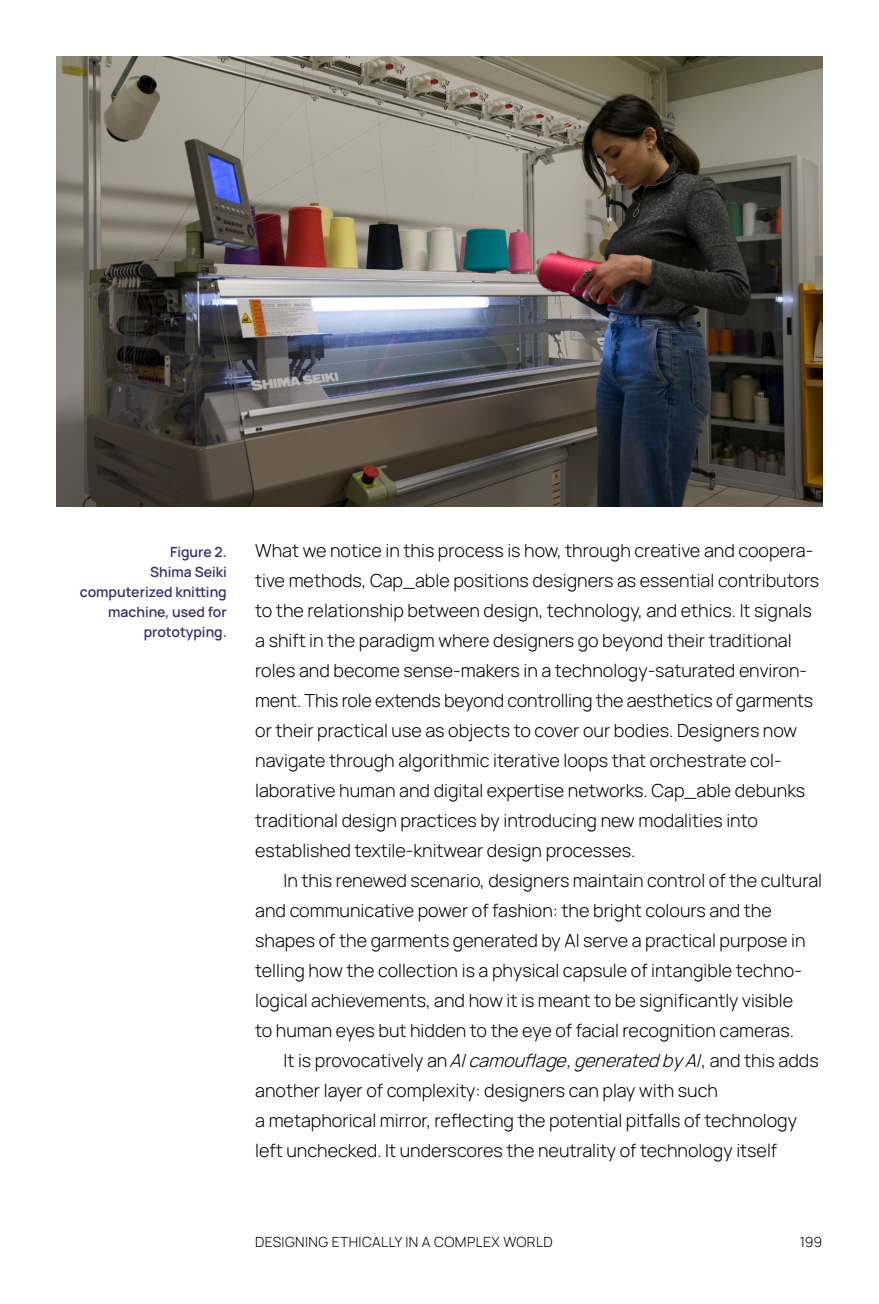
<style>
.page{position:relative;width:879px;height:1304px;background:#fff}
.page>*{position:absolute;margin:0;border:0;box-sizing:border-box;transform-origin:0 0}
.t1{font:300 18px/30px "Manrope";color:#000}
.t2{font:600 14px/20px "Manrope";color:#362e71;text-align:right}
.t3{font:300 14px "Manrope";letter-spacing:.03em;color:#000}
.s1{font-style:italic}
</style>
<div class="page">
<img style="left:57px;top:57px;width:765px;height:450px">
<p class="t2" style="left:80px;top:541px;width:148px">Figure 2.<br>Shima Seiki computerized knitting machine, used for prototyping.</p>
<p class="t1" style="left:255px;top:534px;width:565px">What we notice in this process is how, through creative and coopera&shy;tive methods, Cap_able positions designers as essential contributors to the relationship between design, technology, and ethics. It signals a shift in the paradigm where designers go beyond their traditional roles and become sense-makers in a technology-saturated environ&shy;ment. This role extends beyond controlling the aesthetics of garments or their practical use as objects to cover our bodies. Designers now navigate through algorithmic iterative loops that orchestrate col&shy;laborative human and digital expertise networks. Cap_able debunks traditional design practices by introducing new modalities into established textile-knitwear design processes.</p>
<p class="t1" style="left:255px;top:864px;width:568px;text-indent:28px">In this renewed scenario, designers maintain control of the cultural and communicative power of fashion: the bright colours and the shapes of the garments generated by AI serve a practical purpose in telling how the collection is a physical capsule of intangible techno&shy;logical achievements, and how it is meant to be significantly visible<br>to human eyes but hidden to the eye of facial recognition cameras.</p>
<p class="t1" style="left:255px;top:1044px;width:565px;text-indent:28px">It is provocatively an <span class="s1">AI camouflage, generated by AI</span>, and this adds another layer of complexity: designers can play with such<br>a metaphorical mirror, reflecting the potential pitfalls of technology left unchecked. It underscores the neutrality of technology itself</p>
<p class="t3" style="left:255px;top:1231px;width:299px">DESIGNING ETHICALLY IN A COMPLEX WORLD</p>
<p class="t3" style="left:799px;top:1231px;width:24px">199</p>
</div>
